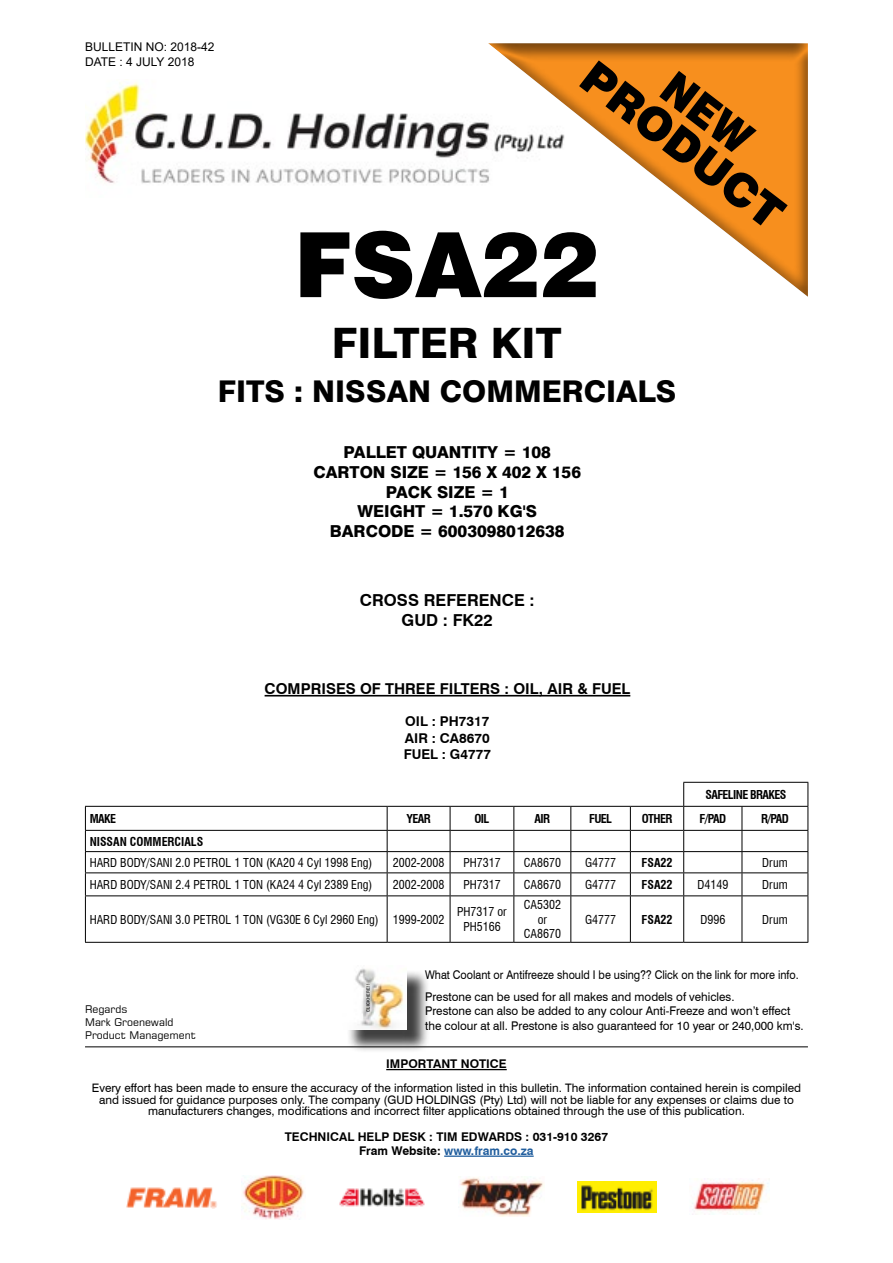
<style>
.page{position:relative;width:893px;height:1263px;background:#fff}
.page>*{position:absolute;margin:0;border:0;box-sizing:border-box;transform-origin:0 0}
.t1{font:900 90px "Swiss 721 BT";color:#000}
.t2{font:900 45px "Swiss 721 BT";color:#000}
.t3{font:800 42px "Swiss 721 BT";color:#000}
.t4{font:800 30px "Swiss 721 BT";color:#000}
.t5{font:800 16.5px/19.8px "Swiss 721 BT";color:#000;text-align:center}
.t6{font:700 16.5px/19.8px "Swiss 721 BT";color:#000;text-align:center}
.t7{font:700 15px "Swiss 721 BT";color:#000}
.t8{font:700 13.5px/16.2px "Swiss 721 BT";color:#000;text-align:justify}
.t9{font:condensed 12px/14.4px "Swiss 721 BT";color:#000;text-align:center}
.t10{font:12px/14.4px "Swiss 721 BT";color:#000}
.t11{font:12px/21.9px "Swiss 721 BT";color:#000;scale:.9 1}
.t12{font:700 12px/13.6px "Swiss 721 BT";color:#000;text-align:center}
.t13{font:700 condensed 12px "Swiss 721 BT";letter-spacing:-.05em;color:#000}
.t14{font:12px/14.4px "Arial";color:#000}
.t15{font:700 condensed 12px "Swiss 721 BT";color:#000}
.t16{font:11.7px/11.7px "Swiss 721 BT";color:#000;text-align:center}
.t17{font:10.5px/12.8px "Square 721 BT";color:#000}
.t18{font:4.5px "Swiss 721 BT";color:#000;scale:.9 1}
.s1{color:#215e9e}
</style>
<div class="page">
<img style="left:85px;top:82px;width:390px;height:102px">
<hr style="left:85px;top:851px;width:302px;height:1px;background:#000">
<hr style="left:387px;top:851px;width:63px;height:1px;background:#000">
<hr style="left:450px;top:851px;width:64px;height:1px;background:#000">
<hr style="left:514px;top:851px;width:57px;height:1px;background:#000">
<hr style="left:571px;top:851px;width:59px;height:1px;background:#000">
<hr style="left:630px;top:851px;width:54px;height:1px;background:#000">
<hr style="left:684px;top:851px;width:58px;height:1px;background:#000">
<hr style="left:742px;top:851px;width:66px;height:1px;background:#000">
<hr style="left:85px;top:872px;width:302px;height:1px;background:#000">
<hr style="left:387px;top:872px;width:63px;height:1px;background:#000">
<svg style="left:387px;top:807px;width:1px;height:88px"></svg>
<hr style="left:450px;top:872px;width:64px;height:1px;background:#000">
<svg style="left:450px;top:807px;width:1px;height:88px"></svg>
<hr style="left:514px;top:872px;width:57px;height:1px;background:#000">
<svg style="left:513px;top:807px;width:1px;height:88px"></svg>
<hr style="left:571px;top:872px;width:59px;height:1px;background:#000">
<svg style="left:570px;top:807px;width:1px;height:88px"></svg>
<hr style="left:630px;top:872px;width:54px;height:1px;background:#000">
<svg style="left:630px;top:807px;width:1px;height:88px"></svg>
<hr style="left:684px;top:872px;width:58px;height:1px;background:#000">
<hr style="left:742px;top:872px;width:66px;height:1px;background:#000">
<svg style="left:742px;top:807px;width:1px;height:88px"></svg>
<hr style="left:85px;top:895px;width:302px;height:1px;background:#000">
<hr style="left:85px;top:896px;width:1px;height:46px;background:#000">
<hr style="left:387px;top:895px;width:63px;height:1px;background:#000">
<hr style="left:387px;top:896px;width:1px;height:46px;background:#000">
<hr style="left:450px;top:895px;width:64px;height:1px;background:#000">
<hr style="left:450px;top:896px;width:1px;height:46px;background:#000">
<hr style="left:514px;top:895px;width:57px;height:1px;background:#000">
<hr style="left:513px;top:896px;width:1px;height:46px;background:#000">
<hr style="left:571px;top:895px;width:59px;height:1px;background:#000">
<hr style="left:570px;top:896px;width:1px;height:46px;background:#000">
<hr style="left:630px;top:895px;width:54px;height:1px;background:#000">
<hr style="left:630px;top:896px;width:1px;height:46px;background:#000">
<hr style="left:684px;top:895px;width:58px;height:1px;background:#000">
<hr style="left:683px;top:896px;width:1px;height:46px;background:#000">
<hr style="left:742px;top:895px;width:66px;height:1px;background:#000">
<hr style="left:742px;top:896px;width:1px;height:46px;background:#000">
<hr style="left:808px;top:896px;width:1px;height:46px;background:#000">
<hr style="left:85px;top:942px;width:302px;height:1px;background:#000">
<hr style="left:387px;top:942px;width:63px;height:1px;background:#000">
<hr style="left:450px;top:942px;width:64px;height:1px;background:#000">
<hr style="left:514px;top:942px;width:57px;height:1px;background:#000">
<hr style="left:571px;top:942px;width:59px;height:1px;background:#000">
<hr style="left:630px;top:942px;width:54px;height:1px;background:#000">
<hr style="left:684px;top:942px;width:58px;height:1px;background:#000">
<hr style="left:742px;top:942px;width:66px;height:1px;background:#000">
<hr style="left:85px;top:806px;width:302px;height:1px;background:#000">
<svg style="left:85px;top:807px;width:1px;height:88px"></svg>
<hr style="left:387px;top:806px;width:63px;height:1px;background:#000">
<hr style="left:450px;top:806px;width:64px;height:1px;background:#000">
<hr style="left:514px;top:806px;width:57px;height:1px;background:#000">
<hr style="left:571px;top:806px;width:59px;height:1px;background:#000">
<hr style="left:630px;top:806px;width:54px;height:1px;background:#000">
<hr style="left:85px;top:830px;width:302px;height:1px;background:#000">
<hr style="left:387px;top:830px;width:63px;height:1px;background:#000">
<hr style="left:450px;top:830px;width:64px;height:1px;background:#000">
<hr style="left:514px;top:830px;width:57px;height:1px;background:#000">
<hr style="left:571px;top:830px;width:59px;height:1px;background:#000">
<hr style="left:630px;top:830px;width:54px;height:1px;background:#000">
<hr style="left:684px;top:830px;width:58px;height:1px;background:#000">
<hr style="left:742px;top:830px;width:66px;height:1px;background:#000">
<hr style="left:683px;top:782px;width:59px;height:1px;background:#000">
<svg style="left:683px;top:783px;width:1px;height:112px"></svg>
<hr style="left:742px;top:782px;width:66px;height:1px;background:#000">
<svg style="left:808px;top:783px;width:1px;height:112px"></svg>
<hr style="left:684px;top:806px;width:58px;height:1px;background:#000">
<hr style="left:742px;top:806px;width:66px;height:1px;background:#000">
<div style="left:475px;top:33px;width:346px;height:266px;background:#000;opacity:.5"></div>
<hr style="left:265px;top:695px;width:365px;height:1px;background:#000">
<hr style="left:85px;top:1046px;width:723px;height:1px;background:#000">
<hr style="left:386px;top:1069px;width:121px;height:1px;background:#000">
<hr style="left:444px;top:1155px;width:90px;height:2px;background:#215e9e">
<div style="left:347px;top:970px;width:83px;height:82px;background:#000;opacity:.75"></div>
<img style="left:347px;top:968px;width:60px;height:62px">
<img style="left:127px;top:1187px;width:90px;height:21px">
<img style="left:242px;top:1176px;width:62px;height:43px">
<img style="left:339px;top:1188px;width:86px;height:19px">
<img style="left:460px;top:1177px;width:84px;height:39px">
<img style="left:578px;top:1181px;width:78px;height:31px">
<img style="left:692px;top:1180px;width:77px;height:34px">
<div style="left:659px;top:71px;width:98px;height:85px;background:#f78f1e"></div>
<p class="t14" style="left:85px;top:40px;width:131px">BULLETIN NO: 2018-42<br>DATE : 4 JULY 2018</p>
<h2 class="t2" style="left:602px;top:50px;width:243px;rotate:37deg">PRODUCT</h2>
<h1 class="t1" style="left:294px;top:210px;width:307px">FSA22</h1>
<h3 class="t3" style="left:332px;top:317px;width:231px">FILTER KIT</h3>
<h3 class="t4" style="left:218px;top:373px;width:460px">FITS : NISSAN COMMERCIALS</h3>
<h3 class="t5" style="left:313px;top:442px;width:269px">PALLET QUANTITY = 108<br>CARTON SIZE = 156 X 402 X 156<br>PACK SIZE = 1<br>WEIGHT = 1.570 KG'S<br>BARCODE = 6003098012638</h3>
<h3 class="t6" style="left:360px;top:590px;width:176px">CROSS REFERENCE :<br>GUD : FK22</h3>
<p class="t7" style="left:265px;top:680px;width:367px">COMPRISES OF THREE FILTERS : OIL, AIR &amp; FUEL</p>
<p class="t8" style="left:404px;top:713px;width:89px">OIL : PH7317<br>AIR : CA8670<br>FUEL : G4777</p>
<p class="t13" style="left:705px;top:787px;width:82px">SAFELINE BRAKES</p>
<p class="t13" style="left:90px;top:811px;width:28px">MAKE</p>
<p class="t13" style="left:406px;top:811px;width:26px">YEAR</p>
<p class="t13" style="left:474px;top:811px;width:16px">OIL</p>
<p class="t13" style="left:535px;top:811px;width:17px">AIR</p>
<p class="t13" style="left:589px;top:811px;width:25px">FUEL</p>
<p class="t13" style="left:642px;top:811px;width:32px">OTHER</p>
<p class="t13" style="left:699px;top:811px;width:28px">F/PAD</p>
<p class="t13" style="left:761px;top:811px;width:29px">R/PAD</p>
<p class="t15" style="left:90px;top:834px;width:115px">NISSAN COMMERCIALS</p>
<p class="t9" style="left:90px;top:855px;width:284px">HARD BODY/SANI 2.0 PETROL 1 TON (KA20 4 Cyl 1998 Eng)</p>
<p class="t9" style="left:393px;top:855px;width:53px">2002-2008</p>
<p class="t9" style="left:463px;top:855px;width:39px">PH7317</p>
<p class="t9" style="left:524px;top:855px;width:39px">CA8670</p>
<p class="t9" style="left:585px;top:855px;width:33px">G4777</p>
<p class="t13" style="left:642px;top:855px;width:33px">FSA22</p>
<p class="t9" style="left:762px;top:855px;width:27px">Drum</p>
<p class="t9" style="left:90px;top:877px;width:284px">HARD BODY/SANI 2.4 PETROL 1 TON (KA24 4 Cyl 2389 Eng)</p>
<p class="t9" style="left:393px;top:877px;width:53px">2002-2008</p>
<p class="t9" style="left:463px;top:877px;width:39px">PH7317</p>
<p class="t9" style="left:524px;top:877px;width:39px">CA8670</p>
<p class="t9" style="left:585px;top:877px;width:33px">G4777</p>
<p class="t13" style="left:642px;top:877px;width:33px">FSA22</p>
<p class="t9" style="left:697px;top:877px;width:32px">D4149</p>
<p class="t9" style="left:762px;top:877px;width:27px">Drum</p>
<p class="t9" style="left:90px;top:912px;width:356px">HARD BODY/SANI 3.0 PETROL 1 TON (VG30E 6 Cyl 2960 Eng) 1999-2002</p>
<p class="t9" style="left:457px;top:905px;width:51px">PH7317 or<br>PH5166</p>
<p class="t9" style="left:524px;top:898px;width:39px">CA5302 or<br>CA8670</p>
<p class="t9" style="left:585px;top:912px;width:33px">G4777</p>
<p class="t13" style="left:642px;top:912px;width:33px">FSA22</p>
<p class="t9" style="left:700px;top:912px;width:26px">D996</p>
<p class="t9" style="left:762px;top:912px;width:27px">Drum</p>
<p class="t17" style="left:85px;top:1003px;width:112px">Regards<br>Mark Groenewald<br>Product Management</p>
<p class="t18" style="left:365px;top:1011px;width:32px;rotate:-90deg">CLICK HERE !!</p>
<p class="t11" style="left:425px;top:964px;width:417px">What Coolant or Antifreeze should I be using?? Click on the link for more info.<br>Prestone can be used for all makes and models of vehicles.</p>
<p class="t10" style="left:425px;top:1004px;width:380px">Prestone can also be added to any colour Anti-Freeze and won’t effect the colour at all. Prestone is also guaranteed for 10 year or 240,000 km's.</p>
<p class="t12" style="left:386px;top:1057px;width:122px">IMPORTANT NOTICE</p>
<p class="t16" style="left:92px;top:1082px;width:711px">Every effort has been made to ensure the accuracy of the information listed in this bulletin. The information contained herein is compiled and issued for guidance purposes only. The company (GUD HOLDINGS (Pty) Ltd) will not be liable for any expenses or claims due to manufacturers changes, modifications and incorrect filter applications obtained through the use of this publication.</p>
<p class="t12" style="left:285px;top:1130px;width:325px">TECHNICAL HELP DESK : TIM EDWARDS : 031-910 3267<br>Fram Website: <span class="s1">www.fram.co.za</span></p>
</div>
